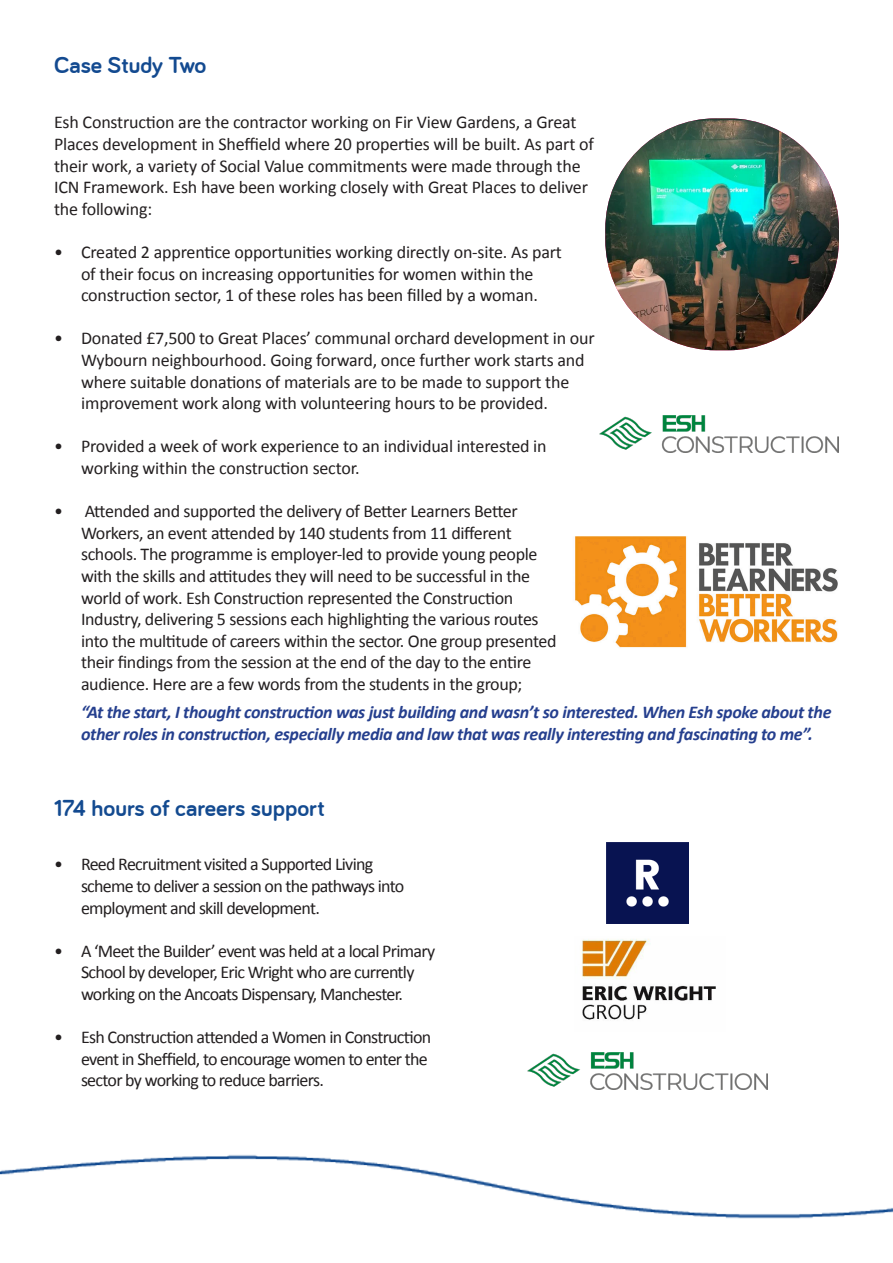
<style>
.page{position:relative;width:893px;height:1263px;background:#fff}
.page>*{position:absolute;margin:0;border:0;box-sizing:border-box;transform-origin:0 0}
.t1{font:700 24px "Bariol";color:#134a90}
.t2{font:18px/21.6px "Calibri";letter-spacing:-.02em;color:#231f20}
.t3{font:18px/21.6px "Calibri";letter-spacing:-.04em;color:#231f20}
.t4{font:italic 700 18px/21.6px "Calibri";letter-spacing:-.02em;color:#253f8e}
</style>
<div class="page">
<img style="left:605px;top:118px;width:234px;height:232px">
<img style="left:599px;top:415px;width:240px;height:38px">
<img style="left:527px;top:1052px;width:240px;height:38px">
<img style="left:575px;top:536px;width:263px;height:112px">
<img style="left:582px;top:939px;width:134px;height:81px">
<img style="left:606px;top:842px;width:82px;height:82px">
<img style="left:0;top:1155px;width:893px;height:64px">
<p class="t1" style="left:54px;top:51px;width:154px">Case Study Two</p>
<p class="t2" style="left:54px;top:111px;width:541px">Esh Construction are the contractor working on Fir View Gardens, a Great Places development in Sheffield where 20 properties will be built. As part of their work, a variety of Social Value commitments were made through the ICN Framework. Esh have been working closely with Great Places to deliver the following:</p>
<p class="t2" style="left:54px;top:240px;width:509px;text-align:center">• Created 2 apprentice opportunities working directly on-site. As part of their focus on increasing opportunities for women within the construction sector, 1 of these roles has been filled by a woman.</p>
<p class="t2" style="left:81px;top:327px;width:515px;text-indent:-27px">• Donated £7,500 to Great Places’ communal orchard development in our<br>Wybourn neighbourhood. Going forward, once further work starts and where suitable donations of materials are to be made to support the</p>
<p class="t2" style="left:81px;top:391px;width:468px">improvement work along with volunteering hours to be provided.</p>
<p class="t2" style="left:54px;top:435px;width:494px">• Provided a week of work experience to an individual interested in</p>
<p class="t2" style="left:81px;top:456px;width:280px">working within the construction sector.</p>
<p class="t2" style="left:81px;top:499px;width:477px;text-indent:-27px">• Attended and supported the delivery of Better Learners Better Workers, an event attended by 140 students from 11 different schools. The programme is employer-led to provide young people with the skills and attitudes they will need to be successful in the world of work. Esh Construction represented the Construction Industry, delivering 5 sessions each highlighting the various routes into the multitude of careers within the sector. One group presented their findings from the session at the end of the day to the entire audience. Here are a few words from the students in the group;</p>
<p class="t4" style="left:81px;top:701px;width:752px">“At the start, I thought construction was just building and wasn’t so interested. When Esh spoke about the other roles in construction, especially media and law that was really interesting and fascinating to me”.</p>
<p class="t1" style="left:54px;top:794px;width:272px">174 hours of careers support</p>
<p class="t3" style="left:81px;top:853px;width:325px;text-indent:-27px">• Reed Recruitment visited a Supported Living scheme to deliver a session on the pathways into employment and skill development.</p>
<p class="t3" style="left:54px;top:939px;width:383px;text-align:center">• A ‘Meet the Builder’ event was held at a local Primary<br>School by developer, Eric Wright who are currently working on the Ancoats Dispensary, Manchester.</p>
<p class="t3" style="left:81px;top:1026px;width:352px;text-indent:-27px">• Esh Construction attended a Women in Construction event in Sheffield, to encourage women to enter the sector by working to reduce barriers.</p>
</div>
